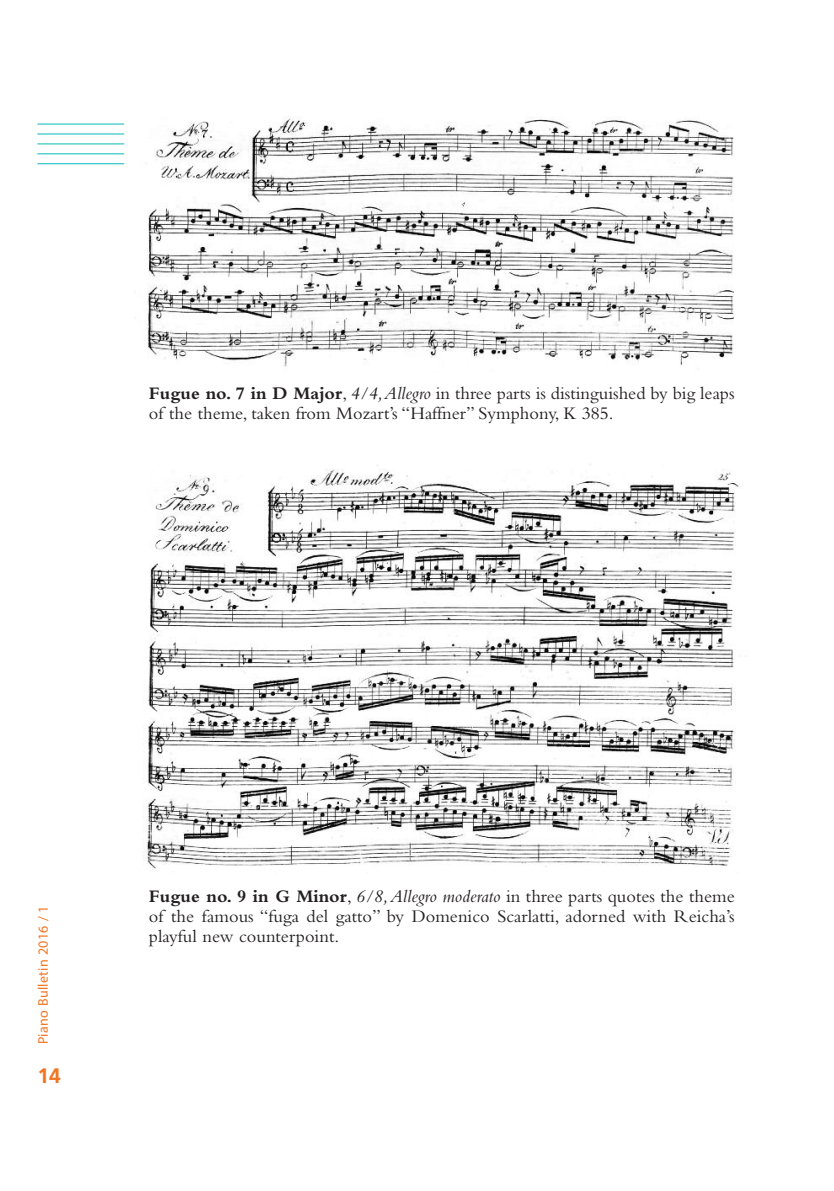
<style>
.page{position:relative;width:834px;height:1191px;background:#fff}
.page>*{position:absolute;margin:0;border:0;box-sizing:border-box;transform-origin:0 0}
.t1{font:700 21px "Frutiger";color:#f47521}
.t2{font:18.38px/20.1px "Bembo";color:#231f20}
.t3{font:14px "Myriad Pro";letter-spacing:.025em;color:#f47521}
.s1{font-weight:700}
.s2{font-style:italic}
</style>
<div class="page">
<hr style="left:37px;top:124px;width:87px;height:1px;background:#08bab9">
<hr style="left:37px;top:133px;width:87px;height:1px;background:#08bab9">
<hr style="left:37px;top:143px;width:87px;height:1px;background:#08bab9">
<hr style="left:37px;top:153px;width:87px;height:1px;background:#08bab9">
<hr style="left:37px;top:163px;width:87px;height:1px;background:#08bab9">
<img style="left:134px;top:116px;width:599px;height:251px">
<img style="left:143px;top:464px;width:596px;height:406px">
<p class="t2" style="left:149px;top:385px;width:587px"><span class="s1">Fugue no. 7 in D Major</span>, <span class="s2">4/4,Allegro</span> in three parts is distinguished by big leaps of the theme, taken from Mozart’s “Haffner” Symphony, K 385.</p>
<p class="t3" style="left:38px;top:1044px;width:140px;rotate:-90deg">Piano Bulletin 2016 / 1</p>
<p class="t1" style="left:37px;top:1066px;width:25px">14</p>
<p class="t2" style="left:149px;top:888px;width:587px;text-align:justify"><span class="s1">Fugue no. 9 in G Minor</span>, <span class="s2">6/8,Allegro moderato</span> in three parts quotes the theme of the famous “fuga del gatto” by Domenico Scarlatti, adorned with Reicha’s playful new counterpoint.</p>
</div>
